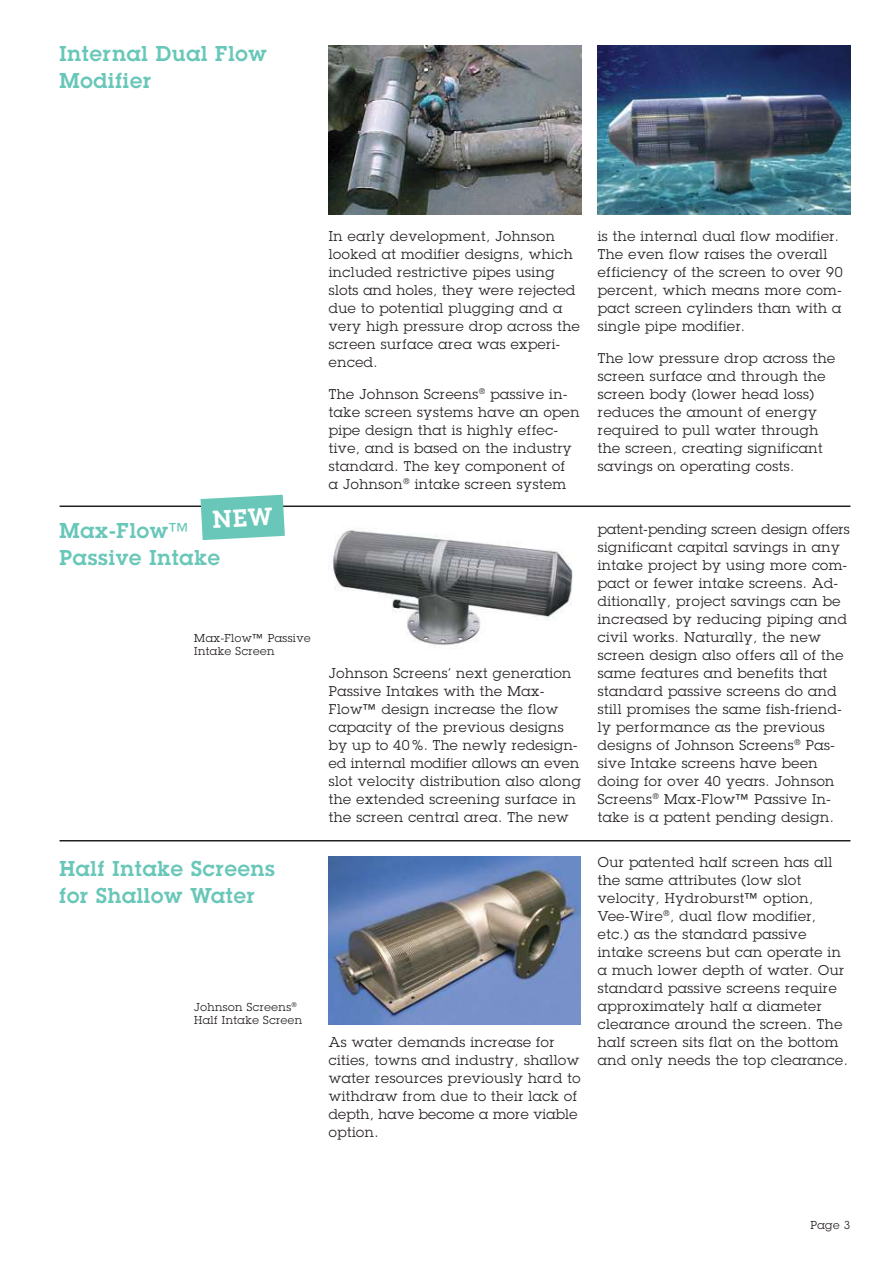
<style>
.page{position:relative;width:893px;height:1263px;background:#fff}
.page>*{position:absolute;margin:0;border:0;box-sizing:border-box;transform-origin:0 0}
.t1{font:600 21px/27px "Lubalin Graph Std";letter-spacing:.04em;color:#68c7b8}
.t2{font:13.8px/18px "Lubalin Graph Std";letter-spacing:.04em;color:#241f1f}
.t3{font:11.25px/13.5px "Lubalin Graph Std";letter-spacing:.04em;color:#241f1f}
</style>
<div class="page">
<img style="left:598px;top:45px;width:252px;height:169px">
<img style="left:329px;top:45px;width:252px;height:169px">
<hr style="left:60px;top:840px;width:790px;height:1px;background:#241f1f">
<img style="left:329px;top:857px;width:252px;height:167px">
<hr style="left:60px;top:505px;width:790px;height:2px;background:#241f1f">
<img style="left:332px;top:529px;width:241px;height:120px">
<svg style="left:201px;top:495px;width:84px;height:45px;background:#77ccbf"></svg>
<h1 class="t1" style="left:60px;top:40px;width:209px">Internal Dual Flow<br>Modifier</h1>
<h1 class="t1" style="left:60px;top:517px;width:162px">Max-Flow™<br>Passive Intake</h1>
<p class="t3" style="left:194px;top:631px;width:118px">Max-Flow™ Passive<br>Intake Screen</p>
<h1 class="t1" style="left:60px;top:855px;width:217px">Half Intake Screens for Shallow Water</h1>
<p class="t3" style="left:194px;top:1000px;width:110px">Johnson Screens<sup>®<br></sup>Half Intake Screen</p>
<p class="t2" style="left:329px;top:227px;width:252px">In early development, Johnson looked at modifier designs, which included restrictive pipes using slots and holes, they were rejected due to potential plugging and a very high pressure drop across the screen surface area was experi&shy;enced.</p>
<p class="t2" style="left:329px;top:385px;width:252px">The Johnson Screens<sup>®</sup> passive in&shy;take screen systems have an open pipe design that is highly effec&shy;tive, and is based on the industry standard. The key component of<br>a Johnson<sup>®</sup> intake screen system</p>
<p class="t2" style="left:329px;top:664px;width:253px">Johnson Screens’ next generation Passive Intakes with the Max-Flow™ design increase the flow capacity of the previous designs by up to 40 %. The newly redesign&shy;ed internal modifier allows an even slot velocity distribution also along the extended screening surface in the screen central area. The new</p>
<p class="t2" style="left:329px;top:1033px;width:253px">As water demands increase for cities, towns and industry, shallow water resources previously hard to withdraw from due to their lack of depth, have become a more viable option.</p>
<p class="t2" style="left:598px;top:227px;width:246px">is the internal dual flow modifier.<br>The even flow raises the overall efficiency of the screen to over 90 percent, which means more com&shy;pact screen cylinders than with a single pipe modifier.</p>
<p class="t2" style="left:598px;top:349px;width:239px">The low pressure drop across the screen surface and through the screen body (lower head loss) reduces the amount of energy required to pull water through the screen, creating significant savings on operating costs.</p>
<p class="t2" style="left:598px;top:520px;width:253px">patent-pending screen design offers significant capital savings in any intake project by using more com&shy;pact or fewer intake screens. Ad&shy;ditionally, project savings can be increased by reducing piping and civil works. Naturally, the new screen design also offers all of the same features and benefits that standard passive screens do and still promises the same fish-friend&shy;ly performance as the previous designs of Johnson Screens<sup>®</sup> Pas&shy;sive Intake screens have been doing for over 40 years. Johnson Screens<sup>®</sup> Max-Flow™ Passive In&shy;take is a patent pending design.</p>
<p class="t2" style="left:598px;top:853px;width:252px">Our patented half screen has all the same attributes (low slot velocity, Hydroburst™ option,<br>Vee-Wire<sup>®</sup>, dual flow modifier, etc.) as the standard passive intake screens but can operate in a much lower depth of water. Our standard passive screens require approximately half a diameter clearance around the screen. The half screen sits flat on the bottom and only needs the top clearance.</p>
<p class="t3" style="left:810px;top:1218px;width:42px">Page 3</p>
</div>
